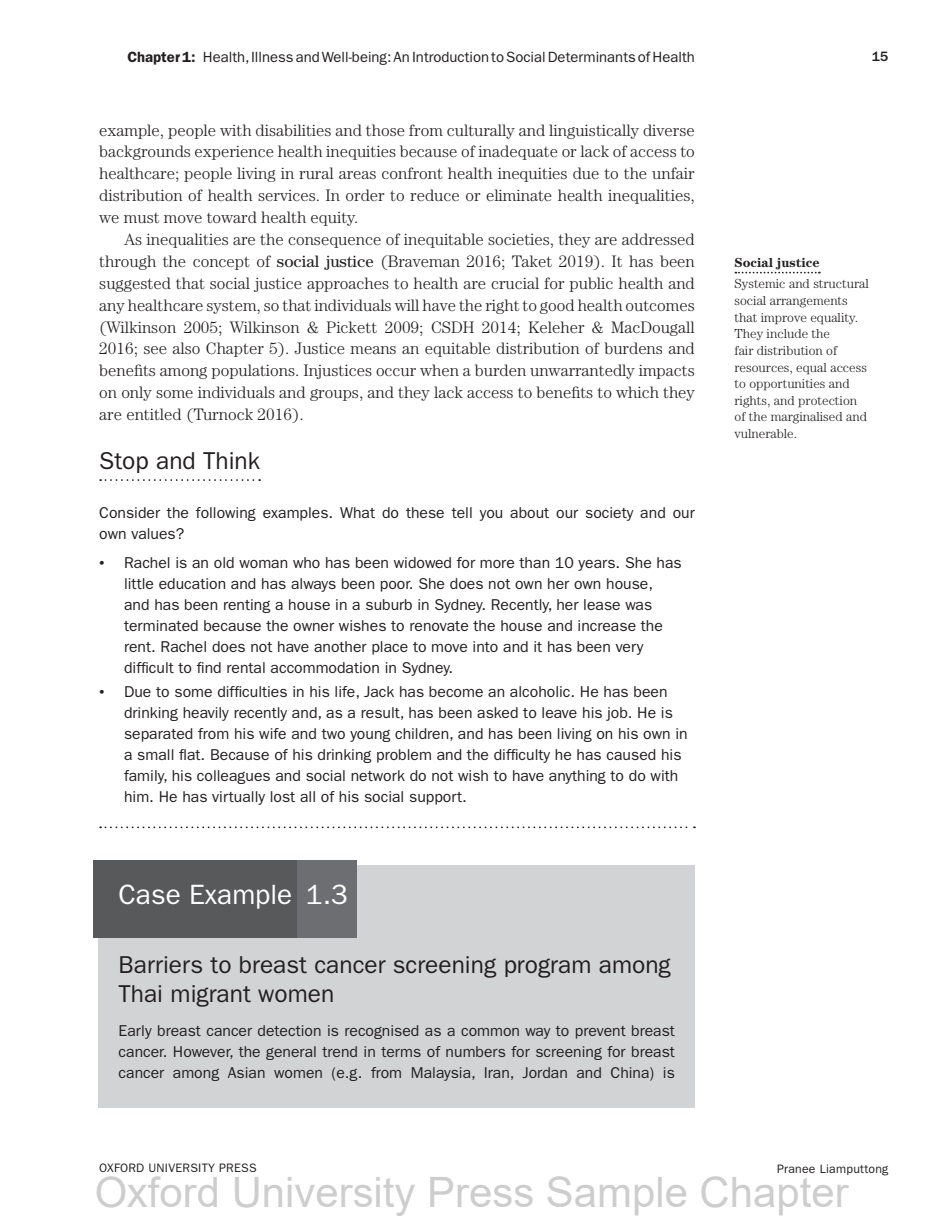
<style>
.page{position:relative;width:943px;height:1216px;background:#fff}
.page>*{position:absolute;margin:0;border:0;box-sizing:border-box;transform-origin:0 0}
.t1{font:41.82px "Arial";color:rgb(0 0 0/.2)}
.t2{font:28px "ITC Franklin Gothic Std";color:#fff}
.t3{font:24.5px/29.4px "ITC Franklin Gothic Std";color:#231f20}
.t4{font:300 16.62px/21.9px "Century Std";color:#231f20;text-align:justify}
.t5{font:15.75px/21px "ITC Franklin Gothic Std";color:#231f20}
.t6{font:14.88px "ITC Franklin Gothic Std";color:#231f20}
.t7{font:500 14px "ITC Franklin Gothic Std";color:#231f20}
.t8{font:300 13.12px/16.6px "Century Std";color:#231f20}
.t9{font:700 13.12px "Century Std";color:#231f20}
.t10{font:12.25px "ITC Franklin Gothic Std";letter-spacing:.02em;color:#231f20}
.s1{font-weight:600}
.s2{font-weight:400}
.s3{font-family:"Bodoni MT Std"}
</style>
<div class="page">
<svg style="left:735px;top:272px;width:84px;height:1px"></svg>
<svg style="left:100px;top:479px;width:160px;height:2px"></svg>
<svg style="left:100px;top:826px;width:595px;height:2px"></svg>
<div style="left:99px;top:864px;width:595px;height:243px;background:#d1d3d4"></div>
<div style="left:94px;top:859px;width:263px;height:78px;background:#58595b"></div>
<div style="left:297px;top:859px;width:59px;height:78px;background:#6d6e71"></div>
<p class="t6" style="left:127px;top:48px;width:569px"><span class="s1">Chapter 1:</span> Health, Illness and Well-being: An Introduction to Social Determinants of Health</p>
<p class="t7" style="left:872px;top:48px;width:18px">15</p>
<p class="t4" style="left:99px;top:119px;width:597px">example, people with disabilities and those from culturally and linguistically diverse backgrounds experience health inequities because of inadequate or lack of access to healthcare; people living in rural areas confront health inequities due to the unfair distribution of health services. In order to reduce or eliminate health inequalities, we must move toward health equity.</p>
<p class="t4" style="left:99px;top:228px;width:597px;text-indent:25px">As inequalities are the consequence of inequitable societies, they are addressed through the concept of <span class="s2">social justice</span> (Braveman 2016; Taket 2019). It has been suggested that social justice approaches to health are crucial for public health and any healthcare system, so that individuals will have the right to good health outcomes (Wilkinson 2005; Wilkinson &amp; Pickett 2009; CSDH 2014; Keleher &amp; MacDougall 2016; see also Chapter 5). Justice means an equitable distribution of burdens and benefits among populations. Injustices occur when a burden unwarrantedly impacts on only some individuals and groups, and they lack access to benefits to which they are entitled (Turnock 2016).</p>
<h3 class="t3" style="left:99px;top:446px;width:162px">Stop and Think</h3>
<p class="t5" style="left:99px;top:502px;width:597px">Consider the following examples. What do these tell you about our society and our own values?</p>
<p class="t5" style="left:124px;top:552px;width:559px;text-indent:-25px"><span class="s3">•</span> Rachel is an old woman who has been widowed for more than 10 years. She has little education and has always been poor. She does not own her own house, and has been renting a house in a suburb in Sydney. Recently, her lease was terminated because the owner wishes to renovate the house and increase the rent. Rachel does not have another place to move into and it has been very difficult to find rental accommodation in Sydney.</p>
<p class="t5" style="left:124px;top:681px;width:565px;text-indent:-25px"><span class="s3">•</span> Due to some difficulties in his life, Jack has become an alcoholic. He has been drinking heavily recently and, as a result, has been asked to leave his job. He is separated from his wife and two young children, and has been living on his own in a small flat. Because of his drinking problem and the difficulty he has caused his family, his colleagues and social network do not wish to have anything to do with him. He has virtually lost all of his social support.</p>
<h2 class="t2" style="left:119px;top:878px;width:175px">Case Example</h2>
<h2 class="t2" style="left:306px;top:878px;width:43px">1.3</h2>
<h3 class="t3" style="left:119px;top:950px;width:553px">Barriers to breast cancer screening program among<br>Thai migrant women</h3>
<p class="t5" style="left:119px;top:1020px;width:558px;text-align:justify">Early breast cancer detection is recognised as a common way to prevent breast cancer. However, the general trend in terms of numbers for screening for breast cancer among Asian women (e.g. from Malaysia, Iran, Jordan and China) is</p>
<p class="t9" style="left:734px;top:254px;width:87px">Social justice</p>
<p class="t8" style="left:734px;top:275px;width:136px">Systemic and structural social arrangements that improve equality.<br>They include the<br>fair distribution of resources, equal access to opportunities and rights, and protection of the marginalised and vulnerable.</p>
<p class="t10" style="left:99px;top:1161px;width:159px">OXFORD UNIVERSITY PRESS</p>
<p class="t10" style="left:777px;top:1161px;width:113px">Pranee Liamputtong</p>
<h1 class="t1" style="left:94px;top:1163px;width:755px">Oxford University Press Sample Chapter</h1>
</div>
